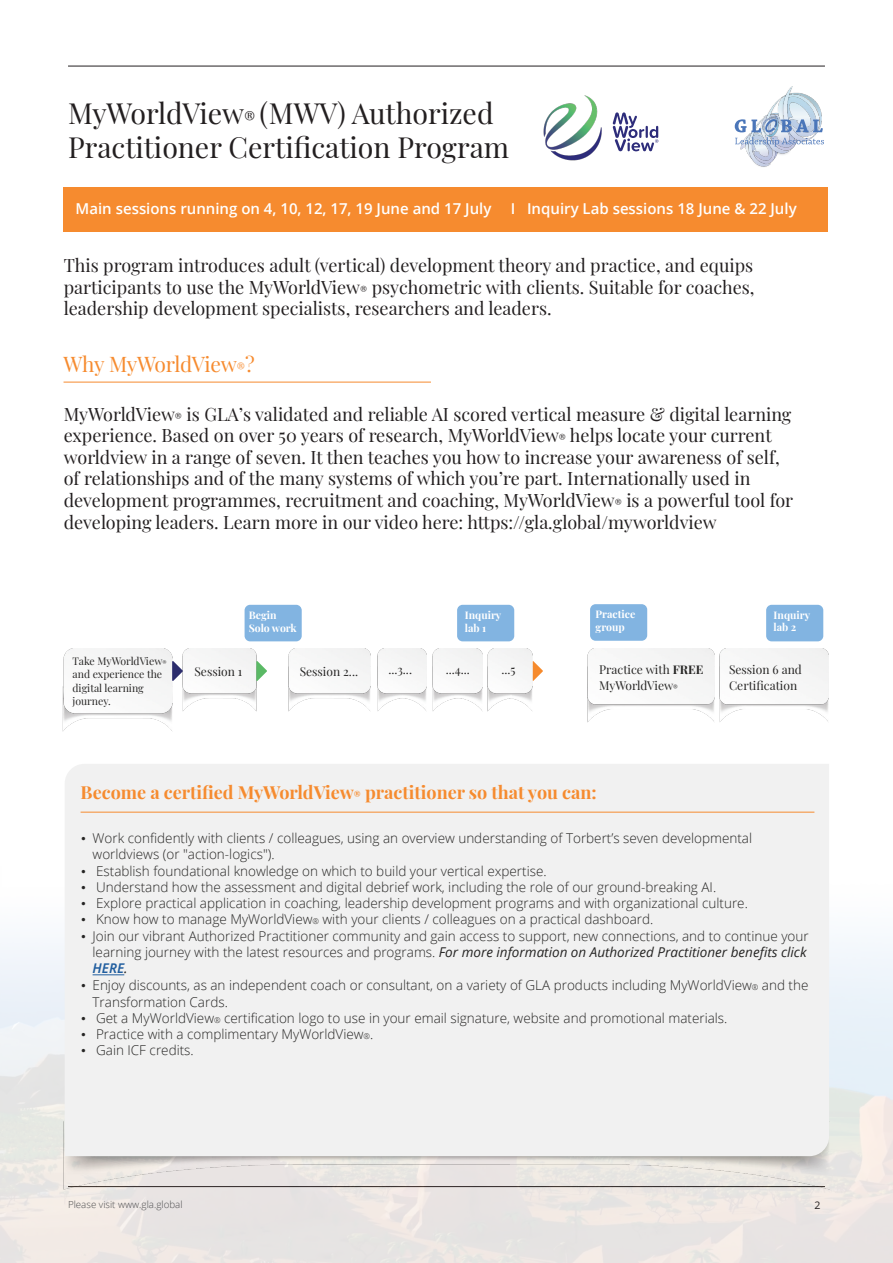
<style>
.page{position:relative;width:893px;height:1263px;background:#fff}
.page>*{position:absolute;margin:0;border:0;box-sizing:border-box;transform-origin:0 0}
.t1{font:28.5px/34.2px "Playfair Display";color:#231f20}
.t2{font:21px "Playfair Display";letter-spacing:-.02em;color:#f68b2f}
.t3{font:18px/21.6px "Playfair Display";color:#231f20;text-align:justify}
.t4{font:700 18px "Playfair Display";color:#f68b2f}
.t5{font:600 15px "Open Sans";color:#fff}
.t6{font:300 13.5px/16.5px "Open Sans";color:#262524}
.t7{font:italic 600 13.5px "Noto Sans";color:#215e9f}
.t8{font:12px/16.4px "Playfair Display";color:#262524}
.t9{font:10.5px/13.5px "Playfair Display";color:#262524}
.t10{font:700 10.5px/12.6px "Playfair Display";color:#fff}
.t11{font:10.5px "Open Sans";color:#231f20}
.t12{font:300 9.75px "Open Sans";color:#4d4d4f}
.s1{font-size:16.65px}
.s2{font-size:10.5px}
.s3{font-size:12.3px}
.s4{font-size:6.15px}
.s5{font-weight:700}
.s6{font-size:7.05px}
.s7{font-family:"Times New Roman";font-weight:400}
.s8{font-size:7.8px}
.s9{font-weight:400;font-style:italic}
.s10{font-family:"Open Sans";font-weight:400;color:#262524}
</style>
<div class="page">
<hr style="left:68px;top:66px;width:757px;height:1px;background:#231f20">
<div style="left:64px;top:187px;width:764px;height:44px;background:#f68b2f"></div>
<svg style="left:613px;top:112px;width:45px;height:39px"></svg>
<img style="left:551px;top:128px;width:51px;height:33px">
<img style="left:544px;top:96px;width:55px;height:56px">
<img style="left:743px;top:147px;width:33px;height:15px">
<img style="left:760px;top:156px;width:12px;height:11px">
<img style="left:746px;top:147px;width:24px;height:19px">
<img style="left:759px;top:147px;width:35px;height:7px">
<img style="left:762px;top:147px;width:31px;height:9px">
<img style="left:762px;top:102px;width:29px;height:52px">
<img style="left:776px;top:99px;width:46px;height:19px">
<img style="left:814px;top:99px;width:3px;height:19px">
<img style="left:811px;top:97px;width:3px;height:21px">
<img style="left:779px;top:86px;width:32px;height:32px">
<img style="left:764px;top:112px;width:16px;height:6px">
<img style="left:767px;top:115px;width:12px;height:3px">
<svg style="left:735px;top:118px;width:89px;height:29px"></svg>
<hr style="left:64px;top:382px;width:367px;height:1px;background:#f68b2f">
<img style="left:63px;top:713px;width:109px;height:18px">
<div style="left:63px;top:648px;width:110px;height:65px;background:#f6f6f6"></div>
<img style="left:182px;top:681px;width:75px;height:31px">
<div style="left:183px;top:648px;width:74px;height:46px;background:#f6f6f6"></div>
<img style="left:288px;top:667px;width:82px;height:45px">
<div style="left:289px;top:648px;width:82px;height:46px;background:#f6f6f6"></div>
<svg style="left:256px;top:661px;width:11px;height:20px"></svg>
<svg style="left:533px;top:661px;width:10px;height:20px"></svg>
<img style="left:377px;top:694px;width:49px;height:17px">
<div style="left:377px;top:648px;width:50px;height:46px;background:#f6f6f6"></div>
<img style="left:432px;top:667px;width:50px;height:44px">
<div style="left:433px;top:648px;width:49px;height:46px;background:#f6f6f6"></div>
<img style="left:487px;top:694px;width:45px;height:18px">
<img style="left:487px;top:648px;width:46px;height:46px">
<img style="left:588px;top:704px;width:126px;height:18px">
<div style="left:588px;top:648px;width:126px;height:56px;background:#f6f6f6"></div>
<img style="left:719px;top:704px;width:109px;height:18px">
<div style="left:719px;top:648px;width:109px;height:56px;background:#f6f6f6"></div>
<div style="left:245px;top:605px;width:57px;height:36px;background:#82b4e1;border-radius:6px"></div>
<svg style="left:172px;top:661px;width:11px;height:20px"></svg>
<div style="left:457px;top:605px;width:57px;height:36px;background:#82b4e1;border-radius:6px"></div>
<div style="left:766px;top:605px;width:57px;height:36px;background:#82b4e1;border-radius:6px"></div>
<div style="left:590px;top:604px;width:57px;height:37px;background:#82b4e1;border-radius:6px"></div>
<img style="left:63px;top:1121px;width:767px;height:69px">
<div style="left:65px;top:764px;width:764px;height:392px;background:#f1f1f1"></div>
<hr style="left:93px;top:974px;width:31px;height:1px;background:#215e9f">
<hr style="left:81px;top:812px;width:733px;height:1px;background:#f68b2f">
<h1 class="t1" style="left:68px;top:93px;width:443px">MyWorldView<span class="s1">®</span> (MWV) Authorized<br>Practitioner Certification Program</h1>
<p class="t5" style="left:76px;top:198px;width:417px">Main sessions running on 4, 10, 12, 17, 19 June and 17 July</p>
<p class="t5" style="left:511px;top:198px;width:287px">I Inquiry Lab sessions 18 June &amp; 22 July</p>
<p class="t3" style="left:64px;top:253px;width:692px">This program introduces adult (vertical) development theory and practice, and equips participants to use the MyWorldView<span class="s2">®</span> psychometric with clients. Suitable for coaches, leadership development specialists, researchers and leaders.</p>
<h2 class="t2" style="left:64px;top:347px;width:193px">Why MyWorldView<span class="s3">®</span>?</h2>
<p class="t3" style="left:64px;top:402px;width:731px;text-align:left">MyWorldView<span class="s2">®</span> is GLA’s validated and reliable AI scored vertical measure &amp; digital learning experience. Based on over 50 years of research, MyWorldView<span class="s2">®</span> helps locate your current worldview in a range of seven. It then teaches you how to increase your awareness of self, of relationships and of the many systems of which you’re part. Internationally used in development programmes, recruitment and coaching, MyWorldView<span class="s2">®</span> is a powerful tool for developing leaders. Learn more in our video here: https://gla.global/myworldview</p>
<p class="t10" style="left:249px;top:608px;width:50px">Begin<br>Solo work</p>
<p class="t10" style="left:595px;top:607px;width:41px">Practice group</p>
<p class="t10" style="left:465px;top:608px;width:38px">Inquiry lab 1</p>
<p class="t10" style="left:774px;top:608px;width:38px">Inquiry lab 2</p>
<p class="t9" style="left:73px;top:653px;width:96px">Take MyWorldView<span class="s4">® </span>and experience the digital learning journey.</p>
<p class="t8" style="left:194px;top:662px;width:49px">Session 1</p>
<p class="t8" style="left:300px;top:662px;width:60px">Session 2...</p>
<p class="t8" style="left:599px;top:660px;width:106px">Practice with <span class="s5">FREE<br></span>MyWorldView<span class="s6">®</span></p>
<p class="t8" style="left:729px;top:660px;width:74px">Session 6 and<br>Certification</p>
<p class="t8" style="left:388px;top:661px;width:25px">...3...</p>
<p class="t8" style="left:446px;top:661px;width:26px">...4...</p>
<p class="t8" style="left:501px;top:661px;width:16px">...5</p>
<h3 class="t4" style="left:81px;top:778px;width:518px">Become a certified MyWorldView<span class="s2">®</span> practitioner so that you can:</h3>
<p class="t6" style="left:93px;top:829px;width:661px;text-indent:-11px"><span class="s7">•</span> Work confidently with clients / colleagues, using an overview understanding of Torbert’s seven developmental worldviews (or "action-logics").</p>
<p class="t6" style="left:81px;top:862px;width:467px"><span class="s7">•</span> Establish foundational knowledge on which to build your vertical expertise.</p>
<p class="t6" style="left:81px;top:878px;width:637px"><span class="s7">•</span> Understand how the assessment and digital debrief work, including the role of our ground-breaking AI.</p>
<p class="t6" style="left:81px;top:894px;width:668px"><span class="s7">•</span> Explore practical application in coaching, leadership development programs and with organizational culture.</p>
<p class="t6" style="left:81px;top:910px;width:574px"><span class="s7">•</span> Know how to manage MyWorldView<span class="s8">®</span> with your clients / colleagues on a practical dashboard.</p>
<p class="t6" style="left:81px;top:927px;width:729px;text-align:right"><span class="s7">•</span> Join our vibrant Authorized Practitioner community and gain access to support, new connections, and to continue your learning journey with the latest resources and programs. <span class="s9">For more information on Authorized Practitioner benefits click</span></p>
<p class="t7" style="left:93px;top:959px;width:37px">HERE<span class="s10">.</span></p>
<p class="t6" style="left:93px;top:976px;width:717px;text-indent:-11px"><span class="s7">•</span> Enjoy discounts, as an independent coach or consultant, on a variety of GLA products including MyWorldView<span class="s8">®</span> and the<br>Transformation Cards.</p>
<p class="t6" style="left:81px;top:1009px;width:648px"><span class="s7">•</span> Get a MyWorldView<span class="s8">®</span> certification logo to use in your email signature, website and promotional materials.</p>
<p class="t6" style="left:81px;top:1025px;width:294px"><span class="s7">•</span> Practice with a complimentary MyWorldView<span class="s8">®</span>.</p>
<p class="t6" style="left:81px;top:1042px;width:114px"><span class="s7">•</span> Gain ICF credits.</p>
<p class="t12" style="left:68px;top:1198px;width:116px">Please visit www.gla.global</p>
<p class="t11" style="left:814px;top:1198px;width:8px">2</p>
</div>
